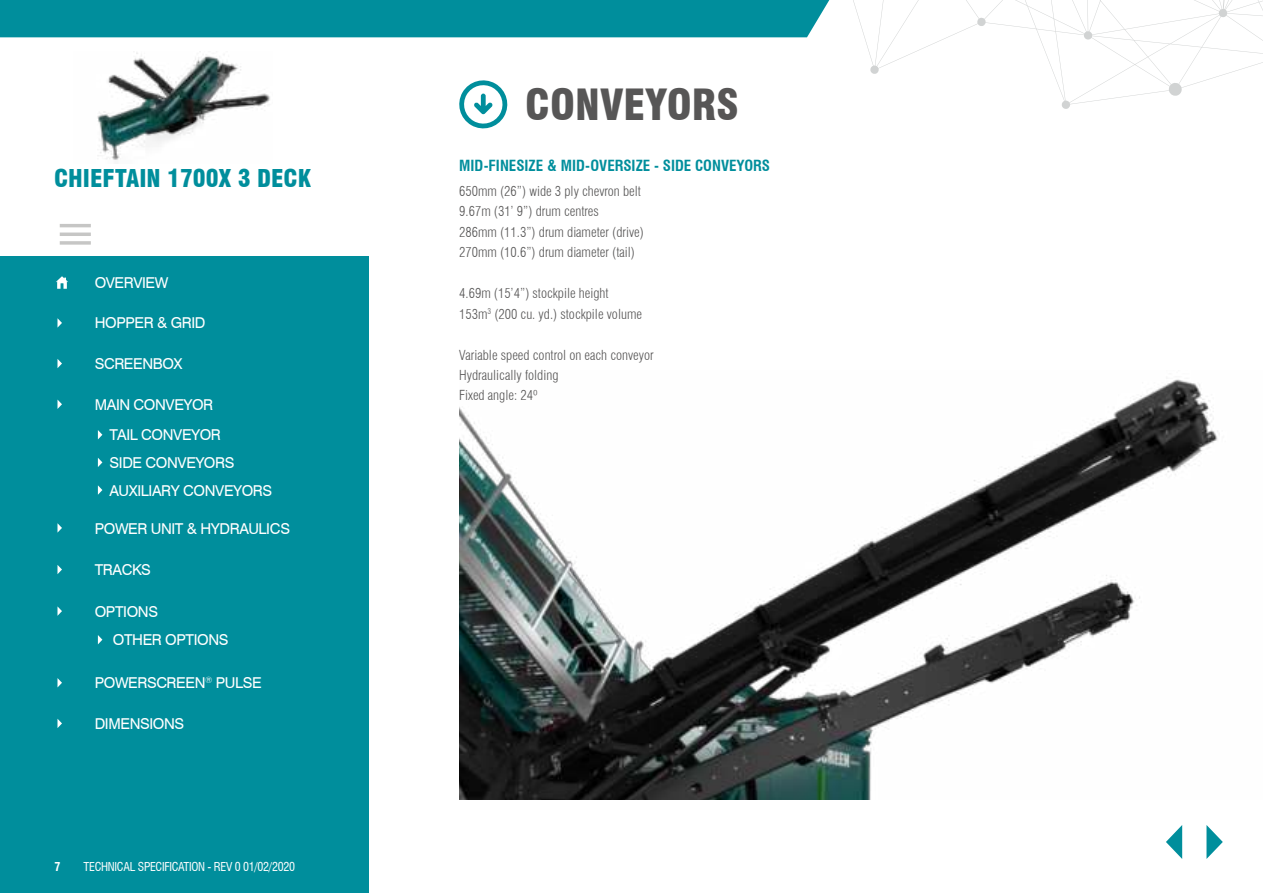
<style>
.page{position:relative;width:1263px;height:893px;background:#fff}
.page>*{position:absolute;margin:0;border:0;box-sizing:border-box;transform-origin:0 0}
.t1{font:900 condensed 42px "Swiss 721 BT";color:#575656}
.t2{font:900 condensed 24px "Swiss 721 BT";color:#008e9c}
.t3{font:15px "Swiss 721 BT";letter-spacing:-.025em;color:#fff}
.t4{font:700 condensed 15px "Swiss 721 BT";color:#008e9c}
.t5{font:300 condensed 13.5px/20.4px "Swiss 721 BT";color:#575656}
.t6{font:condensed 12px "Swiss 721 BT";letter-spacing:-.025em;color:#fff}
.t7{font:700 condensed 12px "Swiss 721 BT";color:#fff}
</style>
<div class="page">
<div style="left:0;top:257px;width:368px;height:636px;background:#008e9c"></div>
<img style="left:97px;top:52px;width:173px;height:108px">
<hr style="left:60px;top:241px;width:31px;height:4px;background:#cfcfce">
<hr style="left:60px;top:233px;width:31px;height:3px;background:#c6c6c5">
<hr style="left:60px;top:224px;width:31px;height:3px;background:#c6c6c5">
<svg style="left:295px;top:0;width:968px;height:129px"></svg>
<div style="left:0;top:0;width:856px;height:37px;background:#008e9c"></div>
<img style="left:459px;top:379px;width:759px;height:420px">
<svg style="left:56px;top:276px;width:12px;height:13px"></svg>
<svg style="left:57px;top:318px;width:5px;height:10px"></svg>
<svg style="left:57px;top:359px;width:5px;height:9px"></svg>
<svg style="left:57px;top:523px;width:5px;height:10px"></svg>
<svg style="left:57px;top:678px;width:5px;height:9px"></svg>
<svg style="left:1206px;top:825px;width:17px;height:34px"></svg>
<svg style="left:1166px;top:825px;width:16px;height:34px"></svg>
<svg style="left:98px;top:430px;width:4px;height:9px"></svg>
<svg style="left:57px;top:400px;width:5px;height:9px"></svg>
<svg style="left:98px;top:458px;width:4px;height:9px"></svg>
<svg style="left:98px;top:635px;width:4px;height:9px"></svg>
<svg style="left:57px;top:565px;width:5px;height:9px"></svg>
<svg style="left:57px;top:719px;width:5px;height:9px"></svg>
<svg style="left:57px;top:606px;width:5px;height:10px"></svg>
<svg style="left:98px;top:485px;width:4px;height:10px"></svg>
<h2 class="t2" style="left:54px;top:164px;width:258px">CHIEFTAIN 1700X 3 DECK</h2>
<p class="t3" style="left:95px;top:274px;width:75px">OVERVIEW</p>
<p class="t3" style="left:95px;top:314px;width:112px">HOPPER &amp; GRID</p>
<p class="t3" style="left:95px;top:355px;width:89px">SCREENBOX</p>
<p class="t3" style="left:95px;top:396px;width:120px">MAIN CONVEYOR</p>
<p class="t3" style="left:110px;top:426px;width:113px">TAIL CONVEYOR</p>
<p class="t3" style="left:110px;top:454px;width:126px">SIDE CONVEYORS</p>
<p class="t3" style="left:110px;top:482px;width:164px">AUXILIARY CONVEYORS</p>
<p class="t3" style="left:95px;top:520px;width:197px">POWER UNIT &amp; HYDRAULICS</p>
<p class="t3" style="left:95px;top:561px;width:58px">TRACKS</p>
<p class="t3" style="left:95px;top:603px;width:65px">OPTIONS</p>
<p class="t3" style="left:113px;top:631px;width:117px">OTHER OPTIONS</p>
<p class="t3" style="left:95px;top:674px;width:169px">POWERSCREEN<sup>®</sup> PULSE</p>
<p class="t3" style="left:95px;top:715px;width:91px">DIMENSIONS</p>
<p class="t7" style="left:54px;top:862px;width:7px">7</p>
<p class="t6" style="left:84px;top:862px;width:213px">TECHNICAL SPECIFICATION - REV 0 01/02/2020</p>
<h1 class="t1" style="left:525px;top:87px;width:215px">CONVEYORS</h1>
<p class="t4" style="left:459px;top:160px;width:312px">MID-FINESIZE &amp; MID-OVERSIZE - SIDE CONVEYORS</p>
<p class="t5" style="left:459px;top:182px;width:186px">650mm (26”) wide 3 ply chevron belt 9.67m (31’ 9”) drum centres<br>286mm (11.3”) drum diameter (drive)<br>270mm (10.6”) drum diameter (tail)</p>
<p class="t5" style="left:459px;top:284px;width:184px">4.69m (15’4”) stockpile height<br>153m<sup>3</sup> (200 cu. yd.) stockpile volume</p>
<p class="t5" style="left:459px;top:345px;width:196px">Variable speed control on each conveyor<br>Hydraulically folding<br>Fixed angle: 24º</p>
</div>
